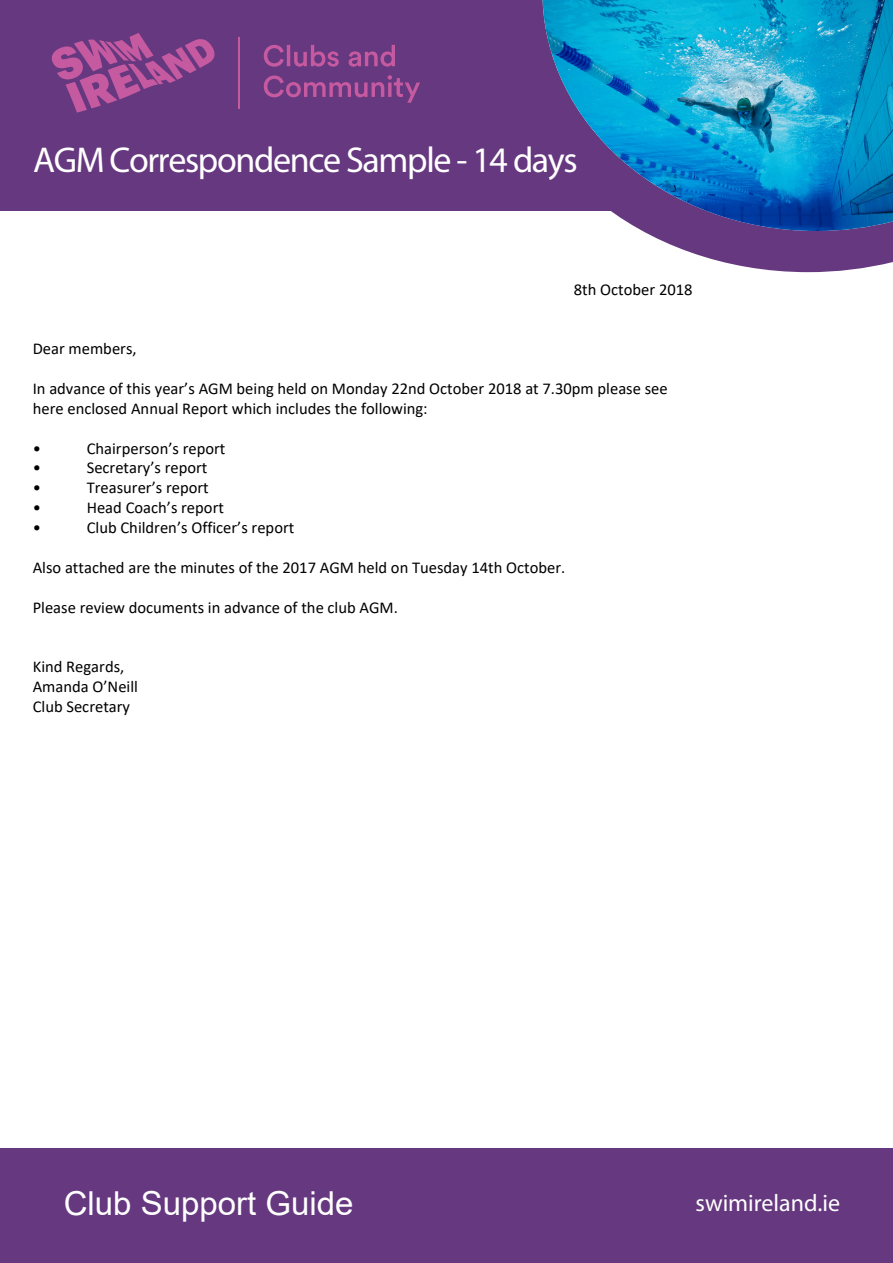
<style>
.page{position:relative;width:893px;height:1263px;background:#fff}
.page>*{position:absolute;margin:0;border:0;box-sizing:border-box;transform-origin:0 0}
.t1{font:36px "Myriad Pro";letter-spacing:-.035em;color:#fff}
.t2{font:33px "Arial";color:#fff}
.t3{font:24px "Myriad Pro";color:#fff}
.t4{font:16.5px/19.8px "Calibri";color:#000}
</style>
<div class="page">
<div style="left:0;top:0;width:893px;height:210px;background:#66387f"></div>
<svg style="left:505px;top:210px;width:388px;height:62px"></svg>
<img style="left:542px;top:0;width:351px;height:231px">
<div style="left:0;top:1148px;width:893px;height:115px;background:#66387f"></div>
<hr style="left:238px;top:37px;width:2px;height:72px;background:#c65aa0">
<svg style="left:264px;top:45px;width:131px;height:22px"></svg>
<svg style="left:264px;top:75px;width:156px;height:28px"></svg>
<svg style="left:52px;top:33px;width:163px;height:80px"></svg>
<p class="t1" style="left:33px;top:138px;width:546px">AGM Correspondence Sample - 14 days</p>
<p class="t4" style="left:574px;top:279px;width:120px">8th October 2018</p>
<p class="t4" style="left:33px;top:338px;width:105px">Dear members,</p>
<p class="t4" style="left:33px;top:378px;width:636px">In advance of this year’s AGM being held on Monday 22nd October 2018 at 7.30pm please see here enclosed Annual Report which includes the following:</p>
<p class="t4" style="left:33px;top:438px;width:10px">•</p>
<p class="t4" style="left:87px;top:438px;width:140px">Chairperson’s report</p>
<p class="t4" style="left:33px;top:458px;width:10px">•</p>
<p class="t4" style="left:87px;top:458px;width:122px">Secretary’s report</p>
<p class="t4" style="left:33px;top:477px;width:10px">•</p>
<p class="t4" style="left:87px;top:477px;width:124px">Treasurer’s report</p>
<p class="t4" style="left:33px;top:497px;width:10px">•</p>
<p class="t4" style="left:87px;top:497px;width:139px">Head Coach’s report</p>
<p class="t4" style="left:33px;top:517px;width:10px">•</p>
<p class="t4" style="left:87px;top:517px;width:209px">Club Children’s Officer’s report</p>
<p class="t4" style="left:33px;top:557px;width:534px">Also attached are the minutes of the 2017 AGM held on Tuesday 14th October.</p>
<p class="t4" style="left:33px;top:597px;width:367px">Please review documents in advance of the club AGM.</p>
<p class="t4" style="left:33px;top:656px;width:107px">Kind Regards,<br>Amanda O’Neill<br>Club Secretary</p>
<p class="t2" style="left:64px;top:1181px;width:291px">Club Support Guide</p>
<p class="t3" style="left:695px;top:1188px;width:146px">swimireland.ie</p>
</div>
